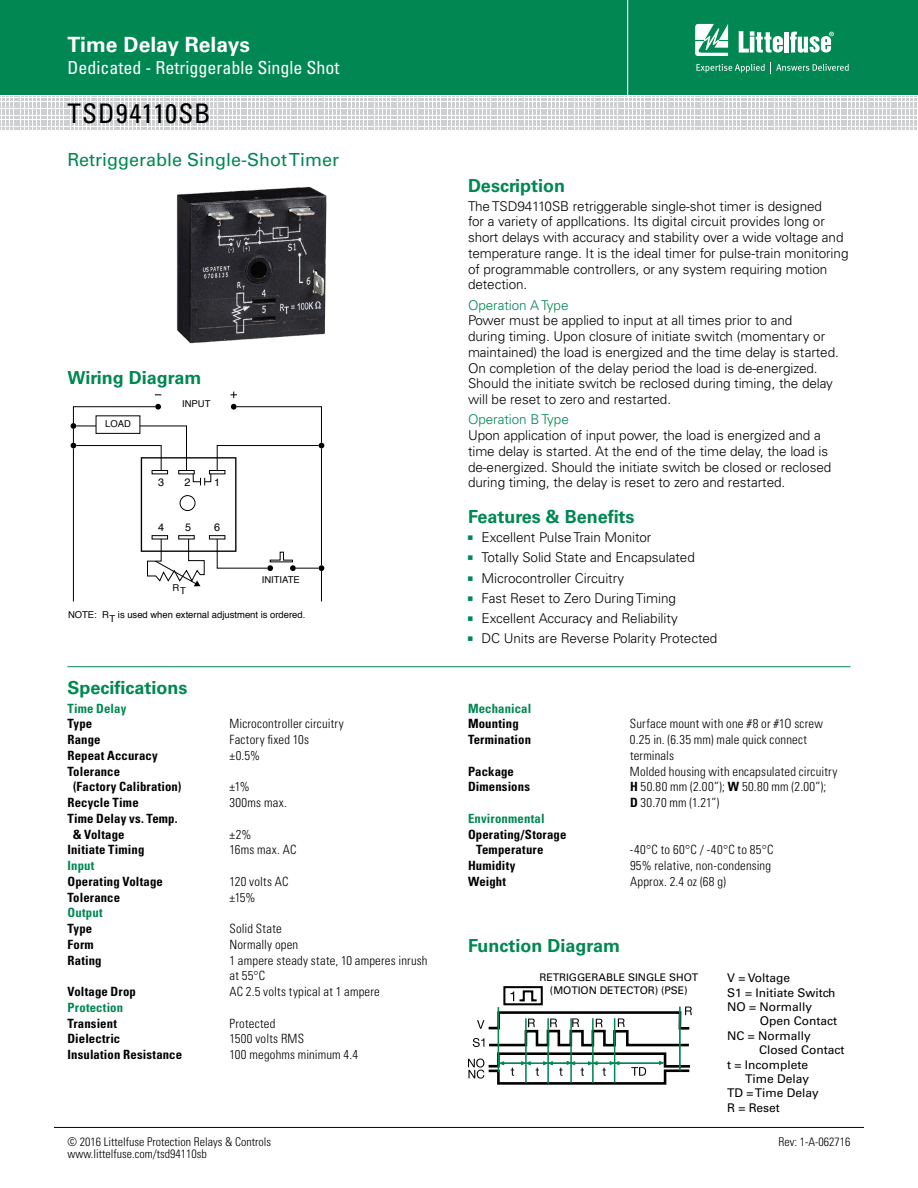
<style>
.page{position:relative;width:918px;height:1188px;background:#fff}
.page>*{position:absolute;margin:0;border:0;box-sizing:border-box;transform-origin:0 0}
.SERIES{font:condensed 27px "Univers LT Std";letter-spacing:.03em;color:#000}
.t1{font:700 21px "Univers LT Std";color:#fff}
.Facts_Subhead{font:700 18px "Univers LT Std";color:#008752}
.t2{font:condensed 18px "Univers LT Std";color:#fff}
.Title_text{font:18px "Univers LT Std";color:#008752}
.Specification_Head{font:700 18px "Univers LT Std";color:#008752}
.Body_text{font:300 13.5px/15.8px "Univers LT Std";letter-spacing:-.005em;color:#000}
.Specification_text{font:300 condensed 12.75px/15.8px "Univers LT Std";letter-spacing:.015em;color:#000}
.Specification_text-2{font:700 condensed 12.75px/15.8px "Univers LT Std";letter-spacing:.01em;color:#000}
.Specification_text-3{font:700 condensed 12.75px "Univers LT Std";letter-spacing:.01em;color:#008752}
.t3{font:12px "Univers LT Std";color:#000}
.t4{font:300 condensed 12px "Univers LT Std";color:#000}
.t5{font:10.8px "Helvetica";color:#000}
.t6{font:10.5px/12.6px "Univers LT Std";letter-spacing:-.005em;color:#000;text-align:center}
.t7{font:9.45px "Helvetica";color:#000}
.s1{color:#008752}
.s2{font-weight:700}
</style>
<div class="page">
<div style="left:0;top:0;width:918px;height:95px;background:#008752"></div>
<svg style="left:0;top:96px;width:917px;height:34px"></svg>
<hr style="left:627px;top:0;width:1px;height:98px;background:#fff">
<svg style="left:695px;top:24px;width:33px;height:32px"></svg>
<div style="left:784px;top:32px;width:5px;height:21px;background:#fff"></div>
<svg style="left:790px;top:32px;width:44px;height:21px"></svg>
<svg style="left:739px;top:31px;width:44px;height:22px"></svg>
<svg style="left:696px;top:62px;width:153px;height:11px"></svg>
<hr style="left:54px;top:1127px;width:810px;height:1px;background:#000">
<img style="left:176px;top:186px;width:151px;height:158px">
<hr style="left:73px;top:448px;width:1px;height:153px;background:#000">
<hr style="left:321px;top:571px;width:1px;height:30px;background:#000">
<svg style="left:230px;top:392px;width:7px;height:6px"></svg>
<svg style="left:71px;top:404px;width:253px;height:182px"></svg>
<hr style="left:68px;top:666px;width:782px;height:1px;background:#008752">
<svg style="left:468px;top:986px;width:224px;height:99px"></svg>
<h2 class="t1" style="left:68px;top:33px;width:184px">Time Delay Relays</h2>
<h3 class="t2" style="left:68px;top:56px;width:273px">Dedicated - Retriggerable Single Shot</h3>
<p class="SERIES" style="left:68px;top:96px;width:145px">TSD94110SB</p>
<p class="Title_text" style="left:68px;top:148px;width:273px">Retriggerable Single-Shot Timer</p>
<p class="Facts_Subhead" style="left:68px;top:367px;width:135px">Wiring Diagram</p>
<p class="t7" style="left:105px;top:417px;width:27px">LOAD</p>
<p class="t7" style="left:182px;top:396px;width:30px">INPUT</p>
<p class="t5" style="left:185px;top:474px;width:8px">2</p>
<p class="t5" style="left:214px;top:474px;width:8px">1</p>
<p class="t5" style="left:158px;top:474px;width:8px">3</p>
<p class="t5" style="left:158px;top:519px;width:8px">4</p>
<p class="t5" style="left:185px;top:519px;width:8px">5</p>
<p class="t5" style="left:214px;top:519px;width:8px">6</p>
<p class="t7" style="left:173px;top:582px;width:15px">RT</p>
<p class="t7" style="left:262px;top:572px;width:40px">INITIATE</p>
<p class="t7" style="left:68px;top:608px;width:30px">NOTE:</p>
<p class="t7" style="left:118px;top:608px;width:189px">is used when external adjustment is ordered.</p>
<p class="t7" style="left:102px;top:609px;width:15px">RT</p>
<p class="Specification_Head" style="left:68px;top:677px;width:122px">Specifications</p>
<p class="Specification_text-3" style="left:68px;top:700px;width:60px">Time Delay</p>
<p class="Specification_text-2" style="left:68px;top:716px;width:26px">Type</p>
<p class="Specification_text" style="left:230px;top:716px;width:116px">Microcontroller circuitry</p>
<p class="Specification_text-2" style="left:68px;top:732px;width:35px">Range</p>
<p class="Specification_text" style="left:230px;top:732px;width:81px">Factory fixed 10s</p>
<p class="Specification_text-2" style="left:68px;top:747px;width:92px">Repeat Accuracy</p>
<p class="Specification_text" style="left:230px;top:748px;width:32px">±0.5%</p>
<p class="Specification_text-2" style="left:68px;top:763px;width:54px">Tolerance</p>
<p class="Specification_text-2" style="left:73px;top:779px;width:110px">(Factory Calibration)</p>
<p class="Specification_text" style="left:230px;top:779px;width:22px">±1%</p>
<p class="Specification_text-2" style="left:68px;top:795px;width:73px">Recycle Time</p>
<p class="Specification_text" style="left:229px;top:795px;width:59px">300ms max.</p>
<p class="Specification_text-2" style="left:73px;top:810px;width:106px;text-indent:-6px">Time Delay vs. Temp. &amp; Voltage</p>
<p class="Specification_text" style="left:229px;top:826px;width:24px">±2%</p>
<p class="Specification_text-2" style="left:68px;top:842px;width:78px">Initiate Timing</p>
<p class="Specification_text" style="left:229px;top:842px;width:69px">16ms max. AC</p>
<p class="Specification_text-3" style="left:68px;top:858px;width:28px">Input</p>
<p class="Specification_text-2" style="left:68px;top:873px;width:97px">Operating Voltage</p>
<p class="Specification_text" style="left:230px;top:874px;width:61px">120 volts AC</p>
<p class="Specification_text-2" style="left:68px;top:889px;width:54px">Tolerance</p>
<p class="Specification_text" style="left:230px;top:889px;width:28px">±15%</p>
<p class="Specification_text-3" style="left:68px;top:905px;width:37px">Output</p>
<p class="Specification_text-2" style="left:68px;top:921px;width:26px">Type</p>
<p class="Specification_text" style="left:229px;top:921px;width:54px">Solid State</p>
<p class="Specification_text-2" style="left:68px;top:936px;width:28px">Form</p>
<p class="Specification_text" style="left:229px;top:937px;width:70px">Normally open</p>
<p class="Specification_text-2" style="left:68px;top:952px;width:36px">Rating</p>
<p class="Specification_text" style="left:230px;top:952px;width:200px">1 ampere steady state, 10 amperes inrush at 55°C</p>
<p class="Specification_text-2" style="left:68px;top:984px;width:70px">Voltage Drop</p>
<p class="Specification_text" style="left:230px;top:984px;width:152px">AC 2.5 volts typical at 1 ampere</p>
<p class="Specification_text-3" style="left:68px;top:1000px;width:57px">Protection</p>
<p class="Specification_text-2" style="left:68px;top:1015px;width:51px">Transient</p>
<p class="Specification_text" style="left:229px;top:1015px;width:47px">Protected</p>
<p class="Specification_text-2" style="left:68px;top:1031px;width:54px">Dielectric</p>
<p class="Specification_text" style="left:229px;top:1031px;width:76px">1500 volts RMS</p>
<p class="Specification_text-2" style="left:68px;top:1047px;width:116px">Insulation Resistance</p>
<p class="Specification_text" style="left:229px;top:1047px;width:130px">100 megohms minimum 4.4</p>
<p class="t4" style="left:68px;top:1134px;width:205px">© 2016 Littelfuse Protection Relays &amp; Controls</p>
<p class="t4" style="left:68px;top:1146px;width:141px">www.littelfuse.com/tsd94110sb</p>
<p class="Facts_Subhead" style="left:468px;top:175px;width:99px">Description</p>
<p class="Body_text" style="left:468px;top:198px;width:382px">The TSD94110SB retriggerable single-shot timer is designed<br>for a variety of appllcations. Its digital circuit provides long or short delays with accuracy and stability over a wide voltage and temperature range. It is the ideal timer for pulse-train monitoring of programmable controllers, or any system requiring motion detection.</p>
<p class="Body_text" style="left:468px;top:297px;width:372px"><span class="s1">Operation A Type<br></span>Power must be applied to input at all times prior to and<br>during timing. Upon closure of initiate switch (momentary or maintained) the load is energized and the time delay is started.<br>On completion of the delay period the load is de-energized.<br>Should the initiate switch be reclosed during timing, the delay will be reset to zero and restarted.</p>
<p class="Body_text" style="left:468px;top:412px;width:365px"><span class="s1">Operation B Type<br></span>Upon application of input power, the load is energized and a time delay is started. At the end of the time delay, the load is de-energized. Should the initiate switch be closed or reclosed during timing, the delay is reset to zero and restarted.</p>
<p class="Facts_Subhead" style="left:468px;top:506px;width:168px">Features &amp; Benefits</p>
<p class="Body_text" style="left:482px;top:529px;width:171px">Excellent Pulse Train Monitor</p>
<p class="Body_text" style="left:482px;top:550px;width:215px">Totally Solid State and Encapsulated</p>
<p class="Body_text" style="left:482px;top:570px;width:144px">Microcontroller Circuitry</p>
<p class="Body_text" style="left:482px;top:590px;width:196px">Fast Reset to Zero During Timing</p>
<p class="Body_text" style="left:482px;top:610px;width:198px">Excellent Accuracy and Reliability</p>
<p class="Body_text" style="left:482px;top:631px;width:237px">DC Units are Reverse Polarity Protected</p>
<p class="Specification_text-3" style="left:468px;top:700px;width:65px">Mechanical</p>
<p class="Specification_text-2" style="left:468px;top:716px;width:52px">Mounting</p>
<p class="Specification_text" style="left:630px;top:716px;width:194px">Surface mount with one #8 or #1O screw</p>
<p class="Specification_text-2" style="left:468px;top:732px;width:65px">Termination</p>
<p class="Specification_text" style="left:630px;top:732px;width:179px">0.25 in. (6.35 mm) male quick connect terminals</p>
<p class="Specification_text-2" style="left:468px;top:763px;width:48px">Package</p>
<p class="Specification_text" style="left:630px;top:763px;width:209px">Molded housing with encapsulated circuitry</p>
<p class="Specification_text-2" style="left:468px;top:779px;width:64px">Dimensions</p>
<p class="Specification_text" style="left:630px;top:779px;width:198px"><span class="s2">H</span> 50.80 mm (2.00”); <span class="s2">W</span> 50.80 mm (2.00”);<br><span class="s2">D</span> 30.70 mm (1.21”)</p>
<p class="Specification_text-3" style="left:468px;top:811px;width:78px">Environmental</p>
<p class="Specification_text-2" style="left:476px;top:826px;width:92px;text-indent:-8px">Operating/Storage<br>Temperature</p>
<p class="Specification_text" style="left:630px;top:842px;width:145px">-40°C to 60°C / -40°C to 85°C</p>
<p class="Specification_text-2" style="left:468px;top:858px;width:49px">Humidity</p>
<p class="Specification_text" style="left:630px;top:858px;width:143px">95% relative, non-condensing</p>
<p class="Specification_text-2" style="left:468px;top:873px;width:40px">Weight</p>
<p class="Specification_text" style="left:630px;top:874px;width:98px">Approx. 2.4 oz (68 g)</p>
<p class="Facts_Subhead" style="left:468px;top:935px;width:154px">Function Diagram</p>
<p class="t6" style="left:539px;top:971px;width:160px">RETRIGGERABLE SINGLE SHOT (MOTION DETECTOR) (PSE)</p>
<p class="t3" style="left:727px;top:971px;width:64px">V = Voltage</p>
<p class="t3" style="left:727px;top:985px;width:110px">S1 = Initiate Switch</p>
<p class="t3" style="left:727px;top:1000px;width:87px">NO = Normally</p>
<p class="t3" style="left:760px;top:1014px;width:79px">Open Contact</p>
<p class="t3" style="left:727px;top:1028px;width:85px">NC = Normally</p>
<p class="t3" style="left:759px;top:1043px;width:87px">Closed Contact</p>
<p class="t3" style="left:727px;top:1057px;width:83px">t = Incomplete</p>
<p class="t3" style="left:745px;top:1072px;width:66px">Time Delay</p>
<p class="t3" style="left:727px;top:1086px;width:93px">TD = Time Delay</p>
<p class="t3" style="left:727px;top:1100px;width:54px">R = Reset</p>
<p class="t4" style="left:779px;top:1134px;width:73px">Rev: 1-A-062716</p>
</div>
